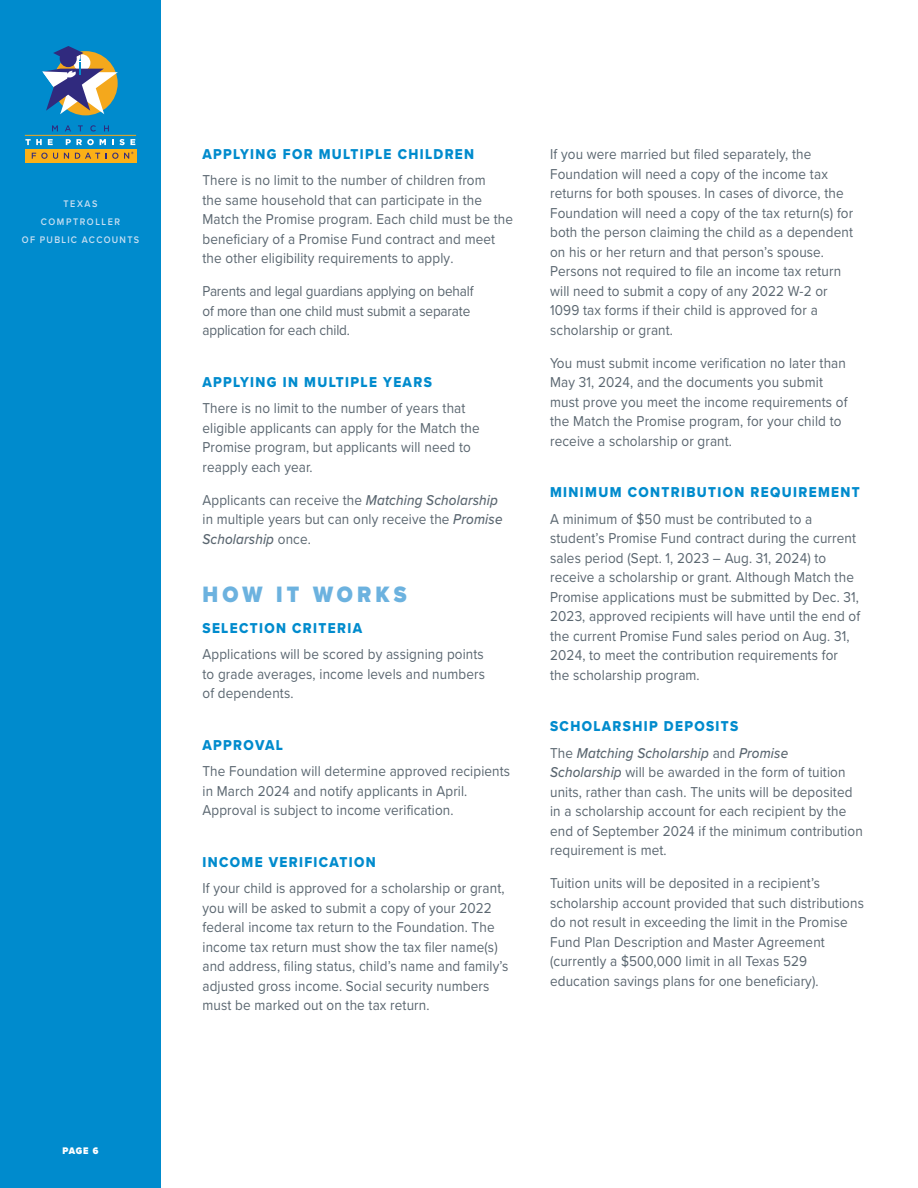
<style>
.page{position:relative;width:918px;height:1188px;background:#fff}
.page>*{position:absolute;margin:0;border:0;box-sizing:border-box;transform-origin:0 0}
.t1{font:900 23.1px "Proxima Nova";letter-spacing:.2em;color:#6cb2df;scale:.91 1}
.t2{font:14.85px/19.5px "Proxima Nova";letter-spacing:.01em;color:#5a6670;scale:.91 1}
.t3{font:14.85px "Proxima Nova Extrabld";letter-spacing:.1em;color:#008bcd;scale:.91 1}
.t4{font:14.85px/19.5px "Proxima Nova";letter-spacing:-.01em;color:#5a6670;scale:.91 1}
.t5{font:600 9.9px/18px "Proxima Nova";letter-spacing:.16em;color:#c8dff2;text-align:center;scale:.91 1}
.t6{font:900 9.9px "Proxima Nova";color:#fff;scale:.91 1}
.s1{font-weight:500;font-style:italic}
</style>
<div class="page">
<div style="left:0;top:0;width:161px;height:1188px;background:#008bcd"></div>
<svg style="left:42px;top:46px;width:76px;height:68px"></svg>
<div style="left:25px;top:149px;width:111px;height:14px;background:#fbb017"></div>
<svg style="left:25px;top:139px;width:17px;height:6px"></svg>
<svg style="left:48px;top:139px;width:5px;height:6px"></svg>
<svg style="left:66px;top:139px;width:28px;height:6px"></svg>
<svg style="left:100px;top:139px;width:6px;height:6px"></svg>
<svg style="left:112px;top:139px;width:23px;height:6px"></svg>
<hr style="left:25px;top:135px;width:111px;height:1px;background:#f4a81c">
<svg style="left:32px;top:153px;width:26px;height:6px"></svg>
<svg style="left:64px;top:153px;width:5px;height:6px"></svg>
<svg style="left:75px;top:153px;width:25px;height:6px"></svg>
<svg style="left:106px;top:153px;width:12px;height:6px"></svg>
<svg style="left:124px;top:152px;width:10px;height:7px"></svg>
<svg style="left:52px;top:125px;width:6px;height:6px"></svg>
<svg style="left:65px;top:125px;width:6px;height:6px"></svg>
<svg style="left:78px;top:125px;width:5px;height:6px"></svg>
<svg style="left:90px;top:125px;width:6px;height:6px"></svg>
<svg style="left:104px;top:125px;width:5px;height:6px"></svg>
<p class="t5" style="left:22px;top:194px;width:130px">TEXAS<br>COMPTROLLER<br>OF PUBLIC ACCOUNTS</p>
<p class="t6" style="left:63px;top:1143px;width:41px">PAGE 6</p>
<p class="t3" style="left:202px;top:143px;width:300px">APPLYING FOR MULTIPLE CHILDREN</p>
<p class="t2" style="left:202px;top:170px;width:343px">There is no limit to the number of children from<br>the same household that can participate in the Match the Promise program. Each child must be the beneficiary of a Promise Fund contract and meet the other eligibility requirements to apply.</p>
<p class="t4" style="left:202px;top:281px;width:299px">Parents and legal guardians applying on behalf of more than one child must submit a separate application for each child.</p>
<p class="t3" style="left:202px;top:371px;width:254px">APPLYING IN MULTIPLE YEARS</p>
<p class="t2" style="left:202px;top:398px;width:306px">There is no limit to the number of years that eligible applicants can apply for the Match the Promise program, but applicants will need to reapply each year.</p>
<p class="t2" style="left:202px;top:490px;width:331px">Applicants can receive the <span class="s1">Matching Scholarship </span>in multiple years but can only receive the <span class="s1">Promise<br>Scholarship</span> once.</p>
<h1 class="t1" style="left:202px;top:577px;width:226px">HOW IT WORKS</h1>
<p class="t3" style="left:202px;top:617px;width:177px">SELECTION CRITERIA</p>
<p class="t2" style="left:202px;top:644px;width:312px;text-align:justify">Applications will be scored by assigning points to grade averages, income levels and numbers of dependents.</p>
<p class="t3" style="left:202px;top:734px;width:90px">APPROVAL</p>
<p class="t2" style="left:202px;top:761px;width:340px">The Foundation will determine approved recipients in March 2024 and notify applicants in April.<br>Approval is subject to income verification.</p>
<p class="t3" style="left:202px;top:851px;width:192px">INCOME VERIFICATION</p>
<p class="t2" style="left:202px;top:878px;width:338px">If your child is approved for a scholarship or grant, you will be asked to submit a copy of your 2022 federal income tax return to the Foundation. The income tax return must show the tax filer name(s) and address, filing status, child’s name and family’s adjusted gross income. Social security numbers must be marked out on the tax return.</p>
<p class="t2" style="left:550px;top:144px;width:335px">If you were married but filed separately, the Foundation will need a copy of the income tax returns for both spouses. In cases of divorce, the Foundation will need a copy of the tax return(s) for both the person claiming the child as a dependent on his or her return and that person’s spouse.<br>Persons not required to file an income tax return will need to submit a copy of any 2022 W-2 or 1099 tax forms if their child is approved for a scholarship or grant.</p>
<p class="t2" style="left:550px;top:352px;width:328px">You must submit income verification no later than May 31, 2024, and the documents you submit must prove you meet the income requirements of the Match the Promise program, for your child to receive a scholarship or grant.</p>
<p class="t3" style="left:550px;top:481px;width:342px">MINIMUM CONTRIBUTION REQUIREMENT</p>
<p class="t2" style="left:550px;top:508px;width:342px">A minimum of $50 must be contributed to a student’s Promise Fund contract during the current sales period (Sept. 1, 2023 – Aug. 31, 2024) to receive a scholarship or grant. Although Match the Promise applications must be submitted by Dec. 31, 2023, approved recipients will have until the end of the current Promise Fund sales period on Aug. 31, 2024, to meet the contribution requirements for the scholarship program.</p>
<p class="t3" style="left:550px;top:715px;width:208px">SCHOLARSHIP DEPOSITS</p>
<p class="t2" style="left:550px;top:742px;width:345px">The <span class="s1">Matching Scholarship</span> and <span class="s1">Promise Scholarship</span> will be awarded in the form of tuition units, rather than cash. The units will be deposited in a scholarship account for each recipient by the end of September 2024 if the minimum contribution requirement is met.</p>
<p class="t2" style="left:550px;top:873px;width:346px">Tuition units will be deposited in a recipient’s scholarship account provided that such distributions do not result in exceeding the limit in the Promise Fund Plan Description and Master Agreement (currently a $500,000 limit in all Texas 529 education savings plans for one beneficiary).</p>
</div>
